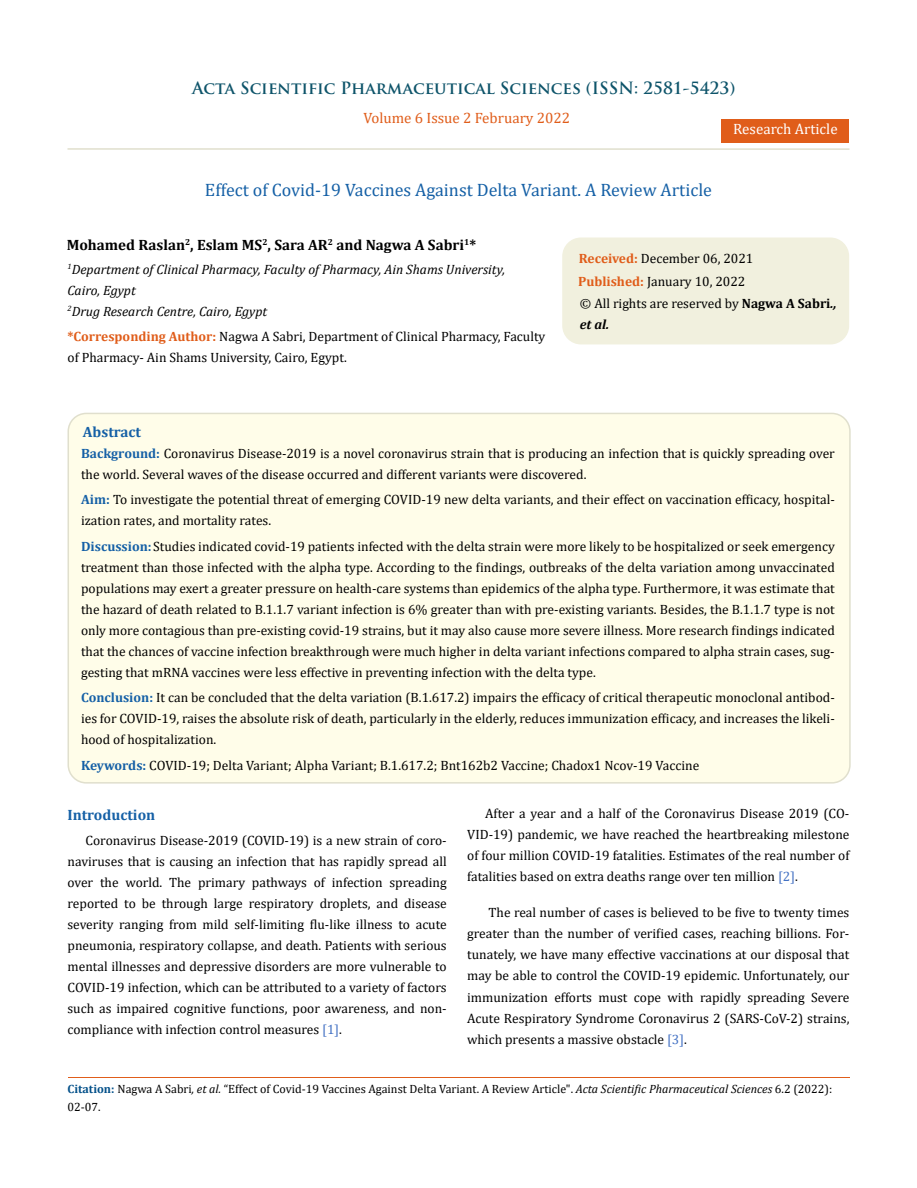
<style>
.page{position:relative;width:917px;height:1188px;background:#fff}
.page>*{position:absolute;margin:0;border:0;box-sizing:border-box;transform-origin:0 0}
.t1{font:18px "Cambria";color:#1560a6}
.t2{font:700 16.5px "Trajan Pro";color:#0e546a}
.t3{font:700 15px "Cambria";color:#000}
.t4{font:15px "Cambria";color:#e05d1a}
.t5{font:700 15px "Cambria";color:#1560a6}
.t6{font:15px "Cambria";color:#fff}
.t7{font:13.5px/21px "Cambria";color:#000}
.t8{font:italic 13.5px/21px "Cambria";color:#000}
.t9{font:12px/18px "Cambria";color:#000}
.s1{font-weight:700;color:#e05d1a}
.s2{font-weight:700}
.s3{font-weight:700;font-style:italic}
.s4{font-weight:700;color:#1560a6}
.s5{color:#4472c4}
.s6{font-weight:700;color:#035089}
.s7{font-style:italic}
</style>
<div class="page">
<div style="left:721px;top:119px;width:128px;height:23px;background:#e05d1a"></div>
<div style="left:563px;top:238px;width:285px;height:106px;background:#f1f0de;border-radius:18px"></div>
<div style="left:562px;top:238px;width:287px;height:106px;border:2px solid #f1f0de;border-radius:18px"></div>
<div style="left:68px;top:413px;width:781px;height:370px;background:#fffde9;border-radius:18px"></div>
<div style="left:67px;top:413px;width:783px;height:371px;border:2px solid #e0dfcd;border-radius:18px"></div>
<hr style="left:68px;top:1078px;width:781px;height:1px;background:#e05d1a">
<hr style="left:67px;top:148px;width:782px;height:2px;background:#e0dfcd">
<p class="t2" style="left:192px;top:77px;width:545px">Acta Scientific Pharmaceutical Sciences (ISSN: 2581-5423)</p>
<p class="t4" style="left:363px;top:109px;width:208px">Volume 6 Issue 2 February 2022</p>
<p class="t6" style="left:733px;top:120px;width:106px">Research Article</p>
<h1 class="t1" style="left:205px;top:180px;width:508px">Effect of Covid-19 Vaccines Against Delta Variant. A Review Article</h1>
<p class="t3" style="left:67px;top:234px;width:411px">Mohamed Raslan<sup>2</sup>, Eslam MS<sup>2</sup>, Sara AR<sup>2</sup> and Nagwa A Sabri<sup>1</sup>*</p>
<p class="t8" style="left:67px;top:258px;width:439px"><sup>1</sup>Department of Clinical Pharmacy, Faculty of Pharmacy, Ain Shams University,<br>Cairo, Egypt<br><sup>2</sup>Drug Research Centre, Cairo, Egypt</p>
<p class="t7" style="left:67px;top:325px;width:479px"><span class="s1">*Corresponding Author:</span> Nagwa A Sabri, Department of Clinical Pharmacy, Faculty of Pharmacy- Ain Shams University, Cairo, Egypt.</p>
<p class="t7" style="left:578px;top:247px;width:177px;line-height:23px"><span class="s1">Received:</span> December 06, 2021<br><span class="s1">Published:</span> January 10, 2022</p>
<p class="t7" style="left:580px;top:292px;width:258px">© All rights are reserved by <span class="s2">Nagwa A Sabri</span><span class="s3">., et al.</span></p>
<p class="t5" style="left:83px;top:421px;width:60px">Abstract</p>
<p class="t7" style="left:81px;top:442px;width:755px"><span class="s4">Background:</span> Coronavirus Disease-2019 is a novel coronavirus strain that is producing an infection that is quickly spreading over the world. Several waves of the disease occurred and different variants were discovered.</p>
<p class="t7" style="left:81px;top:489px;width:755px"><span class="s4">Aim:</span> To investigate the potential threat of emerging COVID-19 new delta variants, and their effect on vaccination efficacy, hospital&shy;ization rates, and mortality rates.</p>
<p class="t7" style="left:81px;top:535px;width:755px;text-align:justify"><span class="s4">Discussion:</span>Studies indicated covid-19 patients infected with the delta strain were more likely to be hospitalized or seek emergency treatment than those infected with the alpha type. According to the findings, outbreaks of the delta variation among unvaccinated populations may exert a greater pressure on health-care systems than epidemics of the alpha type. Furthermore, it was estimate that the hazard of death related to B.1.1.7 variant infection is 6% greater than with pre-existing variants. Besides, the B.1.1.7 type is not only more contagious than pre-existing covid-19 strains, but it may also cause more severe illness. More research findings indicated that the chances of vaccine infection breakthrough were much higher in delta variant infections compared to alpha strain cases, sug&shy;gesting that mRNA vaccines were less effective in preventing infection with the delta type.</p>
<p class="t7" style="left:81px;top:687px;width:755px;text-align:justify"><span class="s4">Conclusion:</span> It can be concluded that the delta variation (B.1.617.2) impairs the efficacy of critical therapeutic monoclonal antibod&shy;ies for COVID-19, raises the absolute risk of death, particularly in the elderly, reduces immunization efficacy, and increases the likeli&shy;hood of hospitalization.</p>
<p class="t7" style="left:81px;top:754px;width:619px"><span class="s4">Keywords:</span> COVID-19; Delta Variant; Alpha Variant; B.1.617.2; Bnt162b2 Vaccine; Chadox1 Ncov-19 Vaccine</p>
<p class="t5" style="left:67px;top:804px;width:89px">Introduction</p>
<p class="t7" style="left:67px;top:830px;width:381px;text-align:justify;text-indent:18px">Coronavirus Disease-2019 (COVID-19) is a new strain of coro&shy;naviruses that is causing an infection that has rapidly spread all over the world. The primary pathways of infection spreading reported to be through large respiratory droplets, and disease severity ranging from mild self-limiting flu-like illness to acute pneumonia, respiratory collapse, and death. Patients with serious mental illnesses and depressive disorders are more vulnerable to COVID-19 infection, which can be attributed to a variety of factors such as impaired cognitive functions, poor awareness, and non&shy;compliance with infection control measures <span class="s5">[1]</span>.</p>
<p class="t7" style="left:467px;top:803px;width:384px;text-align:justify;text-indent:18px">After a year and a half of the Coronavirus Disease 2019 (CO-VID-19) pandemic, we have reached the heartbreaking milestone of four million COVID-19 fatalities. Estimates of the real number of fatalities based on extra deaths range over ten million <span class="s5">[2]</span>.</p>
<p class="t7" style="left:467px;top:902px;width:384px;text-align:justify;text-indent:21px">The real number of cases is believed to be five to twenty times greater than the number of verified cases, reaching billions. For&shy;tunately, we have many effective vaccinations at our disposal that may be able to control the COVID-19 epidemic. Unfortunately, our immunization efforts must cope with rapidly spreading Severe Acute Respiratory Syndrome Coronavirus 2 (SARS-CoV-2) strains, which presents a massive obstacle <span class="s5">[3]</span>.</p>
<p class="t9" style="left:68px;top:1080px;width:766px"><span class="s6">Citation:</span> Nagwa A Sabri<span class="s7">, et al.</span> “Effect of Covid-19 Vaccines Against Delta Variant. A Review Article". <span class="s7">Acta Scientific Pharmaceutical Sciences</span> 6.2 (2022):<br>02-07.</p>
</div>
